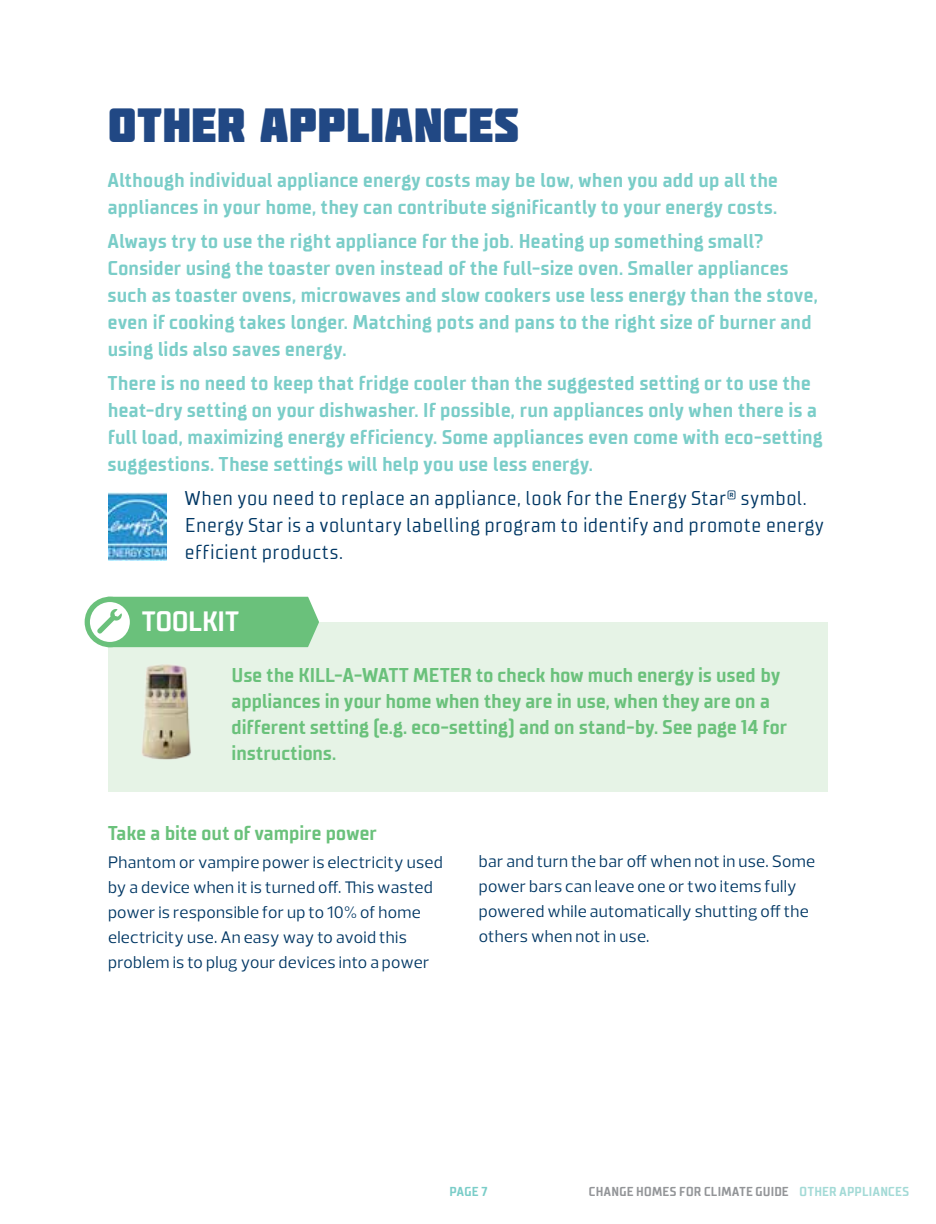
<style>
.page{position:relative;width:936px;height:1224px;background:#fff}
.page>*{position:absolute;margin:0;border:0;box-sizing:border-box;transform-origin:0 0}
.t1{font:48px "Molot DDB Regular";letter-spacing:.005em;color:#214884}
.t2{font:700 28px "TT Supermolot Condensed";letter-spacing:.005em;color:#fff}
.t3{font:700 20px/27px "TT Supermolot Condensed";letter-spacing:.02em;color:#7acdc8}
.t4{font:700 20px/26px "TT Supermolot Condensed";letter-spacing:.01em;color:#6ac17b}
.t5{font:20px/27px "TT Supermolot Condensed";letter-spacing:.02em;color:#003764}
.t6{font:17px/25px "Prelo";letter-spacing:.015em;color:#003764}
.t7{font:700 13px "TT Supermolot Condensed";letter-spacing:.03em;color:#939598}
.t8{font:700 13px "TT Supermolot Condensed";color:#7acdc8}
.s1{color:#a3dad6}
</style>
<div class="page">
<div style="left:108px;top:622px;width:720px;height:170px;background:#e6f3e6"></div>
<img style="left:108px;top:493px;width:59px;height:68px">
<img style="left:142px;top:664px;width:49px;height:96px">
<svg style="left:87px;top:599px;width:45px;height:46px"></svg>
<div style="left:85px;top:597px;width:50px;height:50px;border:5px solid #6ac17b;border-radius:50%"></div>
<svg style="left:97px;top:597px;width:222px;height:50px;background:#7ac789"></svg>
<h1 class="t1" style="left:108px;top:96px;width:413px">OTHER APPLIANCES</h1>
<p class="t3" style="left:108px;top:166px;width:672px">Although individual appliance energy costs may be low, when you add up all the appliances in your home, they can contribute significantly to your energy costs.</p>
<p class="t3" style="left:108px;top:228px;width:712px">Always try to use the right appliance for the job. Heating up something small?<br>Consider using the toaster oven instead of the full-size oven. Smaller appliances such as toaster ovens, microwaves and slow cookers use less energy than the stove, even if cooking takes longer. Matching pots and pans to the right size of burner and using lids also saves energy.</p>
<p class="t3" style="left:108px;top:370px;width:716px">There is no need to keep that fridge cooler than the suggested setting or to use the heat-dry setting on your dishwasher. If possible, run appliances only when there is a full load, maximizing energy efficiency. Some appliances even come with eco-setting suggestions. These settings will help you use less energy.</p>
<p class="t5" style="left:185px;top:485px;width:640px">When you need to replace an appliance, look for the Energy Star<sup>®</sup> symbol.<br>Energy Star is a voluntary labelling program to identify and promote energy efficient products.</p>
<h2 class="t2" style="left:142px;top:605px;width:98px">TOOLKIT</h2>
<p class="t4" style="left:232px;top:663px;width:557px">Use the KILL-A-WATT METER to check how much energy is used by appliances in your home when they are in use, when they are on a different setting (e.g. eco-setting) and on stand-by. See page 14 for instructions.</p>
<p class="t4" style="left:108px;top:820px;width:270px">Take a bite out of vampire power</p>
<p class="t6" style="left:108px;top:850px;width:336px">Phantom or vampire power is electricity used by a device when it is turned off. This wasted power is responsible for up to 10% of home electricity use. An easy way to avoid this problem is to plug your devices into a power</p>
<p class="t6" style="left:479px;top:848px;width:338px">bar and turn the bar off when not in use. Some power bars can leave one or two items fully powered while automatically shutting off the others when not in use.</p>
<p class="t8" style="left:449px;top:1184px;width:39px">PAGE 7</p>
<p class="t7" style="left:589px;top:1184px;width:322px">CHANGE HOMES FOR CLIMATE GUIDE <span class="s1">OTHER APPLIANCES</span></p>
</div>
